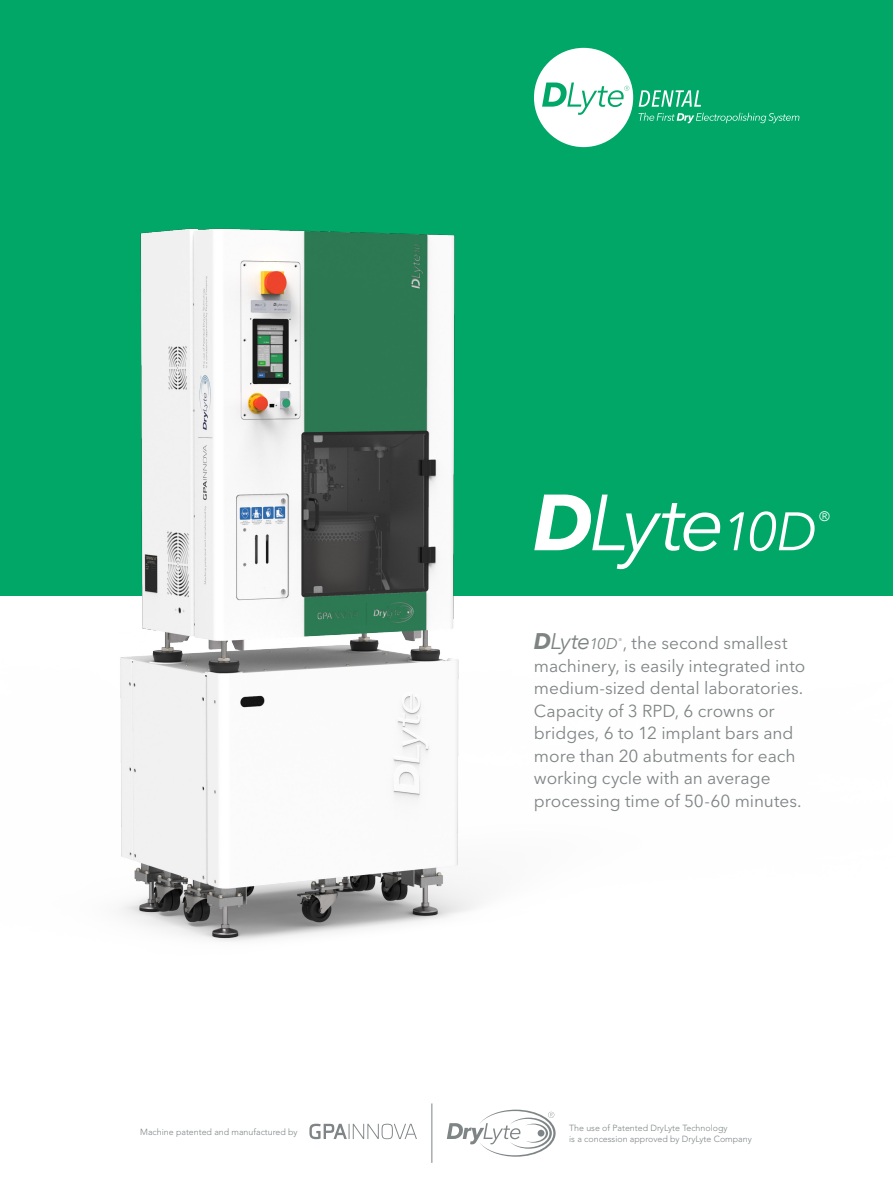
<style>
.page{position:relative;width:893px;height:1191px;background:#fff}
.page>*{position:absolute;margin:0;border:0;box-sizing:border-box;transform-origin:0 0}
.t1{font:italic 78.6px "Avenir Next";color:#fff}
.t2{font:italic 22.65px "Avenir Next";color:#7d8482}
.t3{font:17.25px/22.5px "Avenir Next LT Pro";color:#7f8485}
.t4{font:300 13.65px "Avenir";color:#fff}
.t5{font:300 8.85px "Avenir LT Std";color:#7f8586}
.t6{font:300 3.9px "Avenir";color:#7d8482}
.s1{font-weight:700}
.s2{font-size:53.55px}
.s3{font-size:15.45px}
</style>
<div class="page">
<div style="left:0;top:0;width:893px;height:595px;background:#00a767"></div>
<svg style="left:309px;top:1123px;width:108px;height:16px"></svg>
<hr style="left:432px;top:1103px;width:1px;height:59px;background:#7f8586">
<svg style="left:447px;top:1109px;width:109px;height:47px"></svg>
<svg style="left:534px;top:48px;width:265px;height:72px"></svg>
<img style="left:0;top:120px;width:893px;height:821px">
<p class="t1" style="left:533px;top:456px;width:286px"><span class="s1">D</span>Lyte<span class="s2">10D</span></p>
<p class="t4" style="left:819px;top:508px;width:12px">®</p>
<p class="t2" style="left:534px;top:622px;width:85px"><span class="s1">D</span>Lyte<span class="s3">10D</span></p>
<p class="t6" style="left:619px;top:637px;width:5px">®</p>
<p class="t3" style="left:534px;top:632px;width:273px;text-indent:89px">, the second smallest machinery, is easily integrated into medium-sized dental laboratories.<br>Capacity of 3 RPD, 6 crowns or bridges, 6 to 12 implant bars and more than 20 abutments for each working cycle with an average processing time of 50-60 minutes.</p>
<p class="t5" style="left:140px;top:1126px;width:159px">Machine patented and manufactured by</p>
<p class="t5" style="left:569px;top:1123px;width:160px">The use of Patented DryLyte Technology</p>
<p class="t5" style="left:569px;top:1133px;width:184px">is a concession approved by DryLyte Company</p>
</div>
